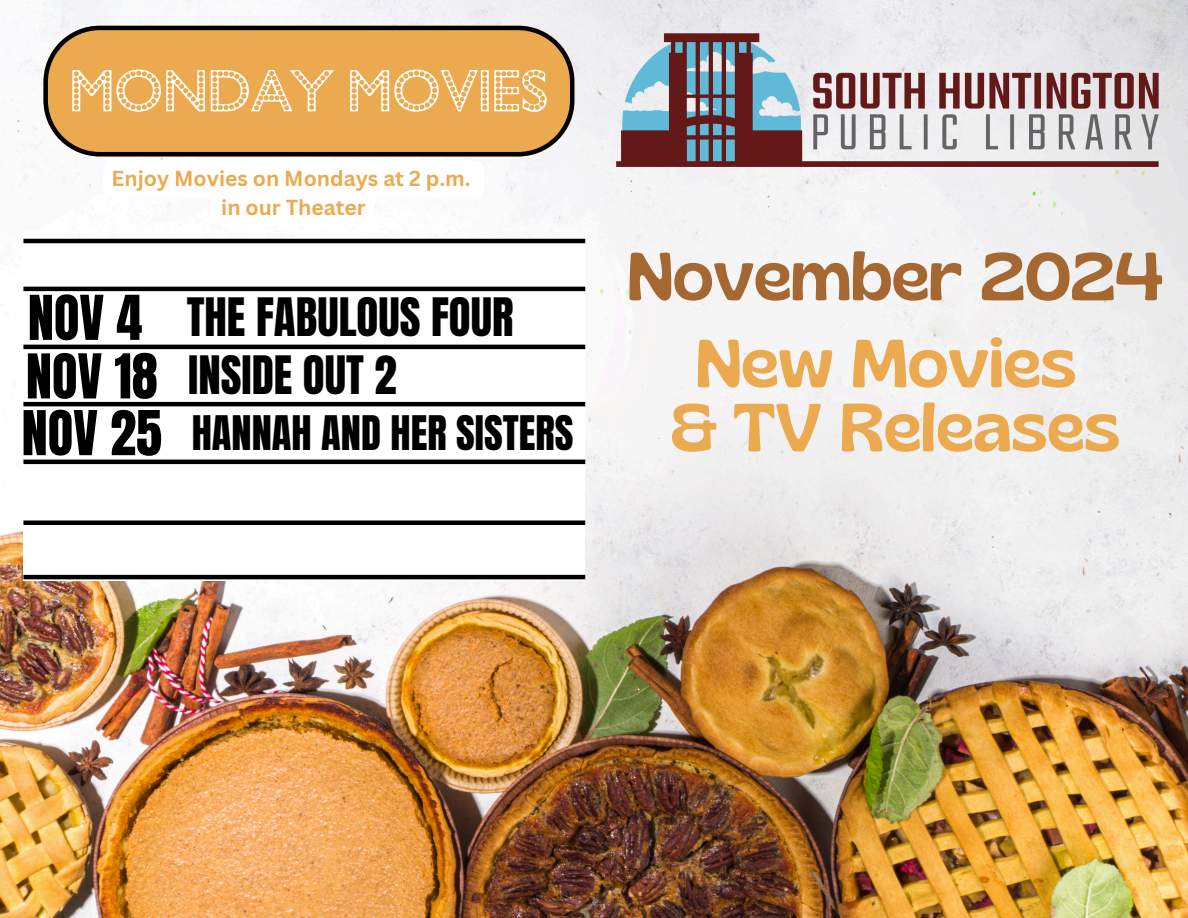
<style>
.page{position:relative;width:1188px;height:918px;background:#fff}
.page>*{position:absolute;margin:0;border:0;box-sizing:border-box;transform-origin:0 0}
.t1{font:67.5px/64.2px "Gliker";color:#ebaa50;text-align:center}
.t2{font:67.5px "Gliker";color:#a56833}
.t3{font:57px "Marquee";color:#fff}
.t4{font:52.5px "Anton";color:#000}
.t5{font:45px "Anton";color:#000}
.t6{font:40.5px "Anton";color:#000}
.t7{font:700 21px "Canva Sans";color:#ebaa50}
</style>
<div class="page">
<img style="left:0;top:0;width:1188px;height:918px">
<img style="left:617px;top:34px;width:541px;height:132px">
<svg style="left:43px;top:26px;width:531px;height:130px;background:#daa050"></svg>
<div style="left:23px;top:239px;width:562px;height:335px;background:#fff"></div>
<hr style="left:23px;top:287px;width:562px;height:4px;background:#000">
<hr style="left:23px;top:345px;width:562px;height:4px;background:#000">
<hr style="left:23px;top:402px;width:562px;height:4px;background:#000">
<hr style="left:23px;top:460px;width:562px;height:4px;background:#000">
<div style="left:23px;top:520px;width:562px;height:5px;background:#000"></div>
<hr style="left:23px;top:239px;width:562px;height:4px;background:#000">
<svg style="left:23px;top:574px;width:562px;height:6px"></svg>
<hr style="left:23px;top:575px;width:562px;height:4px;background:#000">
<svg style="left:103px;top:160px;width:381px;height:66px"></svg>
<p class="t3" style="left:70px;top:57px;width:480px">MONDAY MOVIES</p>
<p class="t7" style="left:112px;top:163px;width:360px">Enjoy Movies on Mondays at 2 p.m.</p>
<h4 class="t7" style="left:221px;top:193px;width:146px">in our Theater</h4>
<h4 class="t4" style="left:28px;top:280px;width:116px">NOV 4</h4>
<h2 class="t4" style="left:26px;top:339px;width:133px">NOV 18</h2>
<h2 class="t5" style="left:187px;top:285px;width:328px">THE FABULOUS FOUR</h2>
<h2 class="t5" style="left:188px;top:343px;width:210px">INSIDE OUT 2</h2>
<p class="t4" style="left:22px;top:395px;width:142px">NOV 25</p>
<h5 class="t6" style="left:192px;top:404px;width:383px">HANNAH AND HER SISTERS</h5>
<h1 class="t2" style="left:628px;top:235px;width:537px">November 2024</h1>
<h1 class="t1" style="left:671px;top:330px;width:451px">New Movies<br>&amp; TV Releases</h1>
</div>
